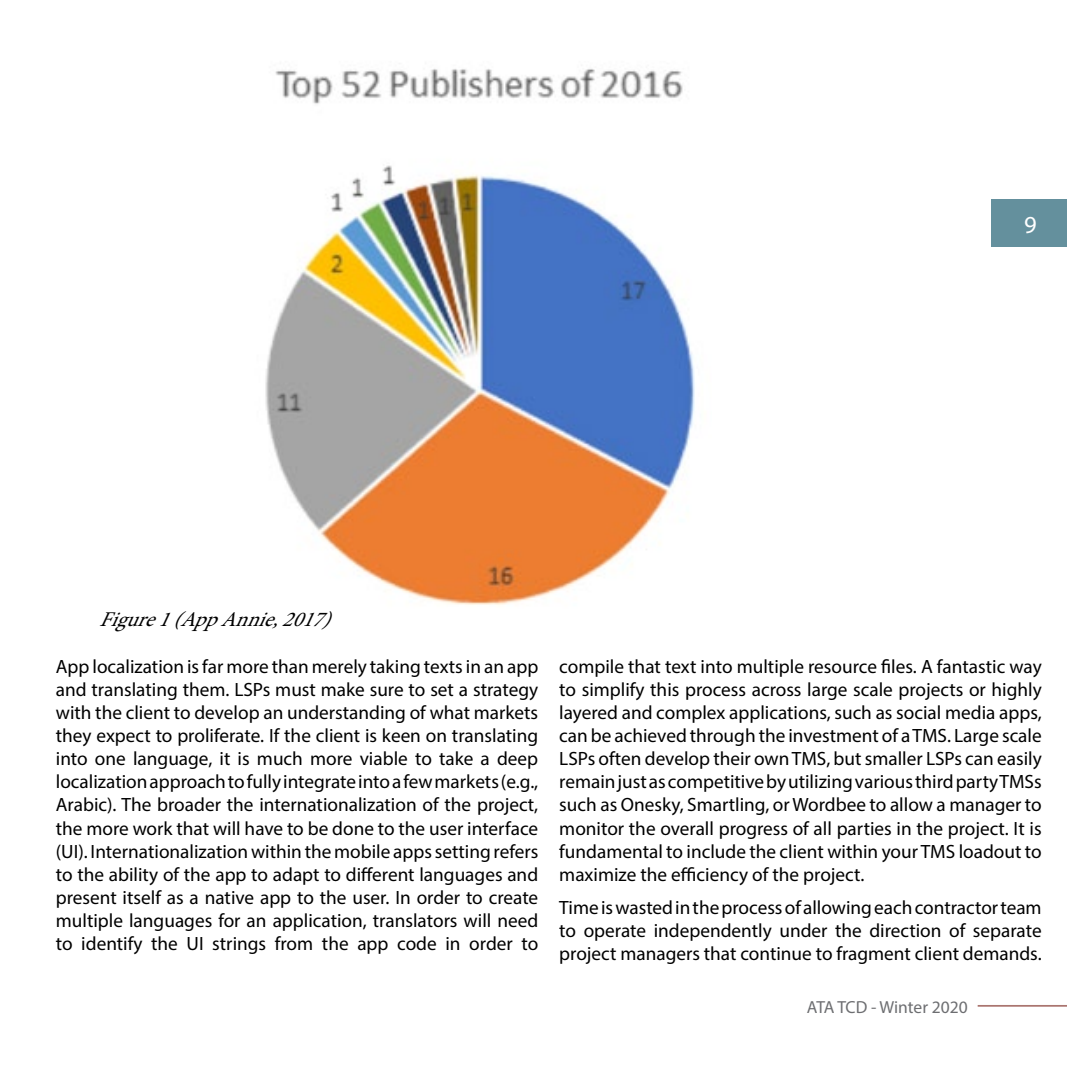
<style>
.page{position:relative;width:1067px;height:1067px;background:#fff}
.page>*{position:absolute;margin:0;border:0;box-sizing:border-box;transform-origin:0 0}
.t1{font:24.5px "Myriad Pro";color:#fff}
.t2{font:italic 21px "Minion Pro";color:#000}
.t3{font:19.25px/23.1px "Myriad Pro";color:#000;text-align:justify}
.t4{font:17.5px "Myriad Pro";color:#6d6e71}
</style>
<div class="page">
<img style="left:265px;top:68px;width:430px;height:537px">
<div style="left:991px;top:199px;width:76px;height:48px;background:#64909d"></div>
<hr style="left:977px;top:1005px;width:90px;height:1px;background:#aa7570">
<p class="t2" style="left:99px;top:605px;width:245px">Figure1(AppAnnie,2017)</p>
<p class="t1" style="left:1024px;top:209px;width:14px">9</p>
<p class="t3" style="left:56px;top:654px;width:484px">App localization is far more than merely taking texts in an app and translating them. LSPs must make sure to set a strategy with the client to develop an understanding of what markets they expect to proliferate. If the client is keen on translating into one language, it is much more viable to take a deep localization approach to fully integrate into a few markets (e.g., Arabic). The broader the internationalization of the project, the more work that will have to be done to the user interface (UI). Internationalization within the mobile apps setting refers to the ability of the app to adapt to different languages and present itself as a native app to the user. In order to create multiple languages for an application, translators will need to identify the UI strings from the app code in order to</p>
<p class="t3" style="left:559px;top:654px;width:484px">compile that text into multiple resource files. A fantastic way to simplify this process across large scale projects or highly layered and complex applications, such as social media apps, can be achieved through the investment of a TMS. Large scale LSPs often develop their own TMS, but smaller LSPs can easily remain just as competitive by utilizing various third party TMSs such as Onesky, Smartling, or Wordbee to allow a manager to monitor the overall progress of all parties in the project. It is fundamental to include the client within your TMS loadout to maximize the efficiency of the project.</p>
<p class="t3" style="left:559px;top:895px;width:484px">Time is wasted in the process of allowing each contractor team to operate independently under the direction of separate project managers that continue to fragment client demands.</p>
<p class="t4" style="left:807px;top:996px;width:162px">ATA TCD - Winter 2020</p>
</div>
